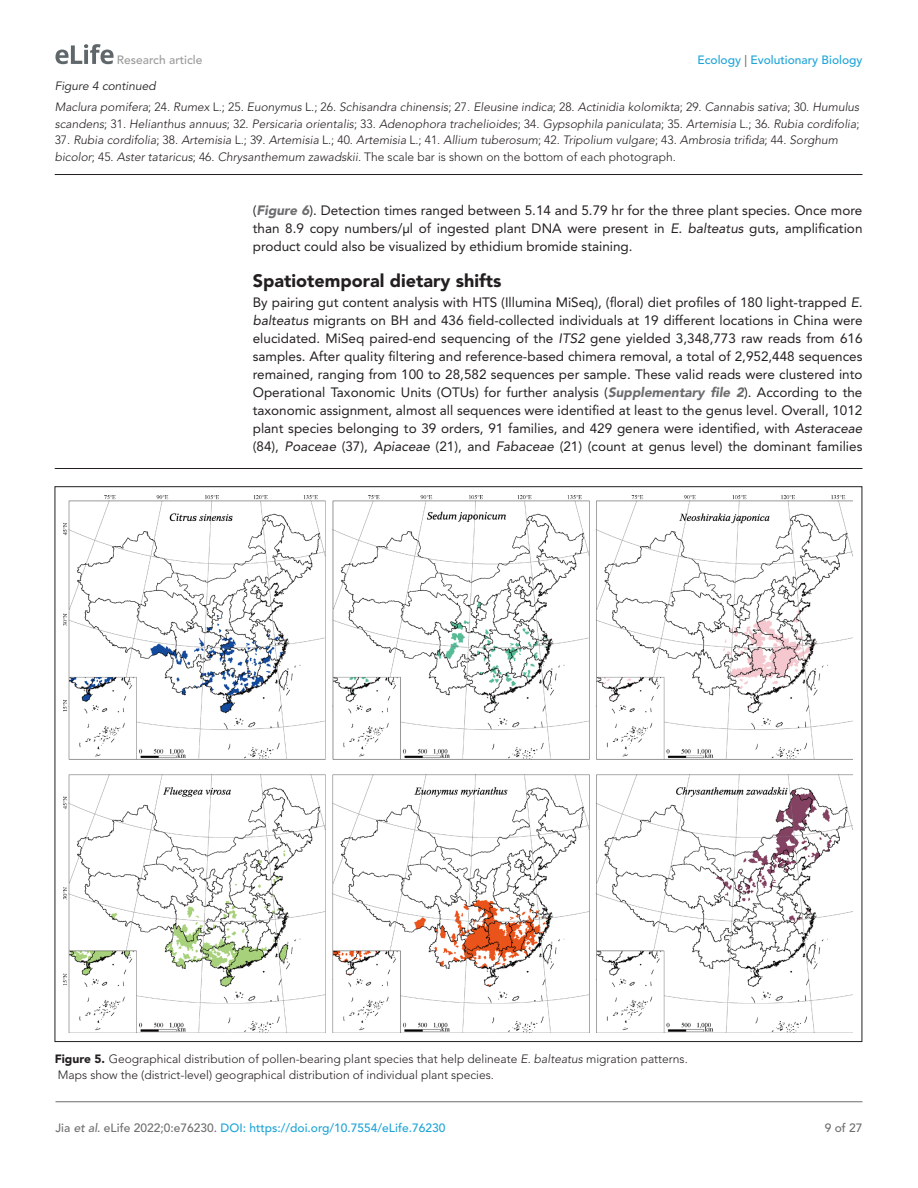
<style>
.page{position:relative;width:918px;height:1188px;background:#fff}
.page>*{position:absolute;margin:0;border:0;box-sizing:border-box;transform-origin:0 0}
.t1{font:900 18px "Avenir LT Std";color:#231f20}
.t2{font:13.5px/18px "Avenir LT Std";color:#231f20;text-align:justify}
.t3{font:italic 300 12px/16.5px "Avenir LT Std";color:#231f20}
.t4{font:300 12px/16.5px "Avenir LT Std";color:#231f20}
.t5{font:500 12px "Avenir LT Std";color:#1ea4d7}
.t6{font:italic 12px "Avenir LT Std";color:#231f20}
.t7{font:500 12px "Avenir LT Std";color:#9a9a9a}
.t8{font:500 12px "Avenir LT Std";color:#6e6e70}
.s1{color:#6e6e70}
.s2{font-style:normal}
.s3{font-weight:900;font-style:italic;color:#6e6e70}
.s4{font-style:italic}
.s5{font-weight:900}
.s6{font-style:italic;color:#6e6e70}
</style>
<div class="page">
<svg style="left:55px;top:44px;width:59px;height:20px"></svg>
<hr style="left:56px;top:1101px;width:806px;height:1px;background:#6e6e70">
<hr style="left:55px;top:174px;width:807px;height:1px;background:#231f20">
<hr style="left:55px;top:468px;width:807px;height:1px;background:#231f20">
<img style="left:64px;top:496px;width:789px;height:537px">
<p class="t7" style="left:117px;top:53px;width:87px">Research article</p>
<p class="t5" style="left:698px;top:53px;width:166px">Ecology <span class="s1">|</span> Evolutionary Biology</p>
<p class="t6" style="left:55px;top:79px;width:103px">Figure 4 continued</p>
<p class="t3" style="left:55px;top:99px;width:806px">Maclura pomifera<span class="s2">; 24.</span> Rumex <span class="s2">L.; 25.</span> Euonymus <span class="s2">L.; 26.</span> Schisandra chinensis<span class="s2">; 27.</span> Eleusine indica<span class="s2">; 28.</span> Actinidia kolomikta<span class="s2">; 29.</span> Cannabis sativa<span class="s2">; 30.</span> Humulus scandens<span class="s2">; 31.</span> Helianthus annuus<span class="s2">; 32.</span> Persicaria orientalis<span class="s2">; 33.</span> Adenophora trachelioides<span class="s2">; 34.</span> Gypsophila paniculata<span class="s2">; 35.</span> Artemisia <span class="s2">L.; 36.</span> Rubia cordifolia<span class="s2">;</span></p>
<p class="t3" style="left:55px;top:132px;width:785px"><span class="s2">37.</span> Rubia cordifolia<span class="s2">; 38.</span> Artemisia <span class="s2">L.; 39.</span> Artemisia <span class="s2">L.; 40.</span> Artemisia <span class="s2">L.; 41.</span> Allium tuberosum<span class="s2">; 42.</span> Tripolium vulgare<span class="s2">; 43.</span> Ambrosia trifida<span class="s2">; 44.</span> Sorghum bicolor<span class="s2">; 45.</span> Aster tataricus<span class="s2">; 46.</span> Chrysanthemum zawadskii<span class="s2">. The scale bar is shown on the bottom of each photograph.</span></p>
<p class="t2" style="left:253px;top:202px;width:611px">(<span class="s3">Figure 6</span>). Detection times ranged between 5.14 and 5.79 hr for the three plant species. Once more than 8.9 copy numbers/μl of ingested plant DNA were present in <span class="s4">E. balteatus</span> guts, amplification product could also be visualized by ethidium bromide staining.</p>
<h1 class="t1" style="left:253px;top:270px;width:250px">Spatiotemporal dietary shifts</h1>
<p class="t2" style="left:253px;top:293px;width:611px">By pairing gut content analysis with HTS (Illumina MiSeq), (floral) diet profiles of 180 light-trapped <span class="s4">E. balteatus</span> migrants on BH and 436 field-collected individuals at 19 different locations in China were elucidated. MiSeq paired-end sequencing of the <span class="s4">ITS2</span> gene yielded 3,348,773 raw reads from 616 samples. After quality filtering and reference-based chimera removal, a total of 2,952,448 sequences remained, ranging from 100 to 28,582 sequences per sample. These valid reads were clustered into Operational Taxonomic Units (OTUs) for further analysis (<span class="s3">Supplementary file 2</span>). According to the taxonomic assignment, almost all sequences were identified at least to the genus level. Overall, 1012 plant species belonging to 39 orders, 91 families, and 429 genera were identified, with <span class="s4">Asteraceae </span>(84), <span class="s4">Poaceae</span> (37), <span class="s4">Apiaceae</span> (21), and <span class="s4">Fabaceae</span> (21) (count at genus level) the dominant families</p>
<p class="t4" style="left:55px;top:1050px;width:635px"><span class="s5">Figure 5.</span> Geographical distribution of pollen-bearing plant species that help delineate <span class="s4">E</span>. <span class="s4">balteatus</span> migration patterns.<br>Maps show the (district-level) geographical distribution of individual plant species.</p>
<p class="t5" style="left:56px;top:1121px;width:391px"><span class="s1">Jia</span> <span class="s6">et al</span><span class="s1">. eLife 2022;0:e76230.</span> DOI: https://doi.org/10.7554/eLife.76230</p>
<p class="t8" style="left:825px;top:1121px;width:39px">9 of 27</p>
</div>
